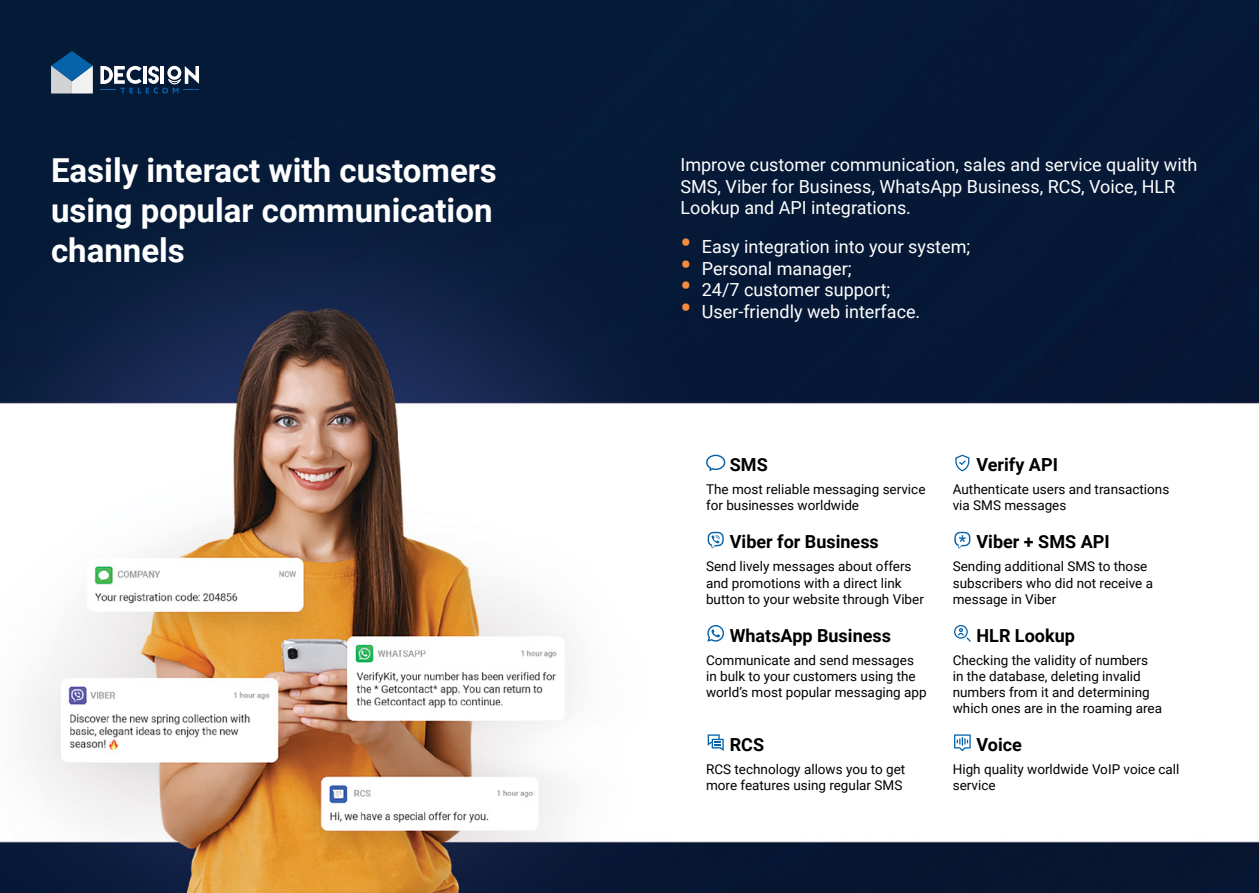
<style>
.page{position:relative;width:1259px;height:893px;background:#fff}
.page>*{position:absolute;margin:0;border:0;box-sizing:border-box;transform-origin:0 0}
.t1{font:700 33px/39.6px "Roboto";color:#fff}
.t2{font:18px/21.6px "Roboto";color:#fff}
.t3{font:700 18px "Roboto";color:#000}
.t4{font:13.5px/16.2px "Roboto";color:#000}
.s1{font-weight:700;font-size:30px;color:#f68b3d}
</style>
<div class="page">
<img style="left:0;top:0;width:1259px;height:893px">
<svg style="left:706px;top:455px;width:19px;height:16px"></svg>
<svg style="left:955px;top:455px;width:14px;height:16px"></svg>
<svg style="left:707px;top:532px;width:17px;height:16px"></svg>
<svg style="left:954px;top:532px;width:16px;height:16px"></svg>
<svg style="left:707px;top:625px;width:17px;height:17px"></svg>
<svg style="left:954px;top:625px;width:16px;height:17px"></svg>
<svg style="left:707px;top:734px;width:16px;height:17px"></svg>
<svg style="left:954px;top:734px;width:16px;height:17px"></svg>
<svg style="left:100px;top:66px;width:99px;height:28px"></svg>
<svg style="left:51px;top:51px;width:42px;height:43px"></svg>
<h1 class="t1" style="left:51px;top:150px;width:447px">Easily interact with customers using popular communication channels</h1>
<h2 class="t2" style="left:680px;top:153px;width:518px">Improve customer communication, sales and service quality with<br>SMS, Viber for Business, WhatsApp Business, RCS, Voice, HLR<br>Lookup and API integrations.</h2>
<h2 class="t2" style="left:680px;top:235px;width:291px"><span class="s1">•</span> Easy integration into your system;</h2>
<h2 class="t2" style="left:680px;top:257px;width:173px"><span class="s1">•</span> Personal manager;</h2>
<h2 class="t2" style="left:680px;top:278px;width:211px"><span class="s1">•</span> 24/7 customer support;</h2>
<h2 class="t2" style="left:680px;top:300px;width:241px"><span class="s1">•</span> User-friendly web interface.</h2>
<h2 class="t3" style="left:730px;top:452px;width:39px">SMS</h2>
<h2 class="t3" style="left:976px;top:452px;width:83px">Verify API</h2>
<p class="t4" style="left:706px;top:481px;width:221px">The most reliable messaging service for businesses worldwide</p>
<p class="t4" style="left:952px;top:481px;width:218px">Authenticate users and transactions via SMS messages</p>
<h2 class="t3" style="left:730px;top:529px;width:151px">Viber for Business</h2>
<h2 class="t3" style="left:976px;top:529px;width:135px">Viber + SMS API</h2>
<p class="t4" style="left:706px;top:558px;width:219px">Send lively messages about offers and promotions with a direct link button to your website through Viber</p>
<p class="t4" style="left:952px;top:558px;width:202px">Sending additional SMS to those subscribers who did not receive a message in Viber</p>
<h2 class="t3" style="left:730px;top:623px;width:163px">WhatsApp Business</h2>
<h2 class="t3" style="left:976px;top:623px;width:100px">HLR Lookup</h2>
<p class="t4" style="left:706px;top:651px;width:222px">Communicate and send messages in bulk to your customers using the world’s most popular messaging app</p>
<p class="t4" style="left:952px;top:651px;width:211px">Checking the validity of numbers in the database, deleting invalid numbers from it and determining which ones are in the roaming area</p>
<h2 class="t3" style="left:730px;top:732px;width:36px">RCS</h2>
<h2 class="t3" style="left:976px;top:732px;width:47px">Voice</h2>
<p class="t4" style="left:706px;top:761px;width:201px">RCS technology allows you to get more features using regular SMS</p>
<p class="t4" style="left:952px;top:761px;width:228px">High quality worldwide VoIP voice call service</p>
</div>
